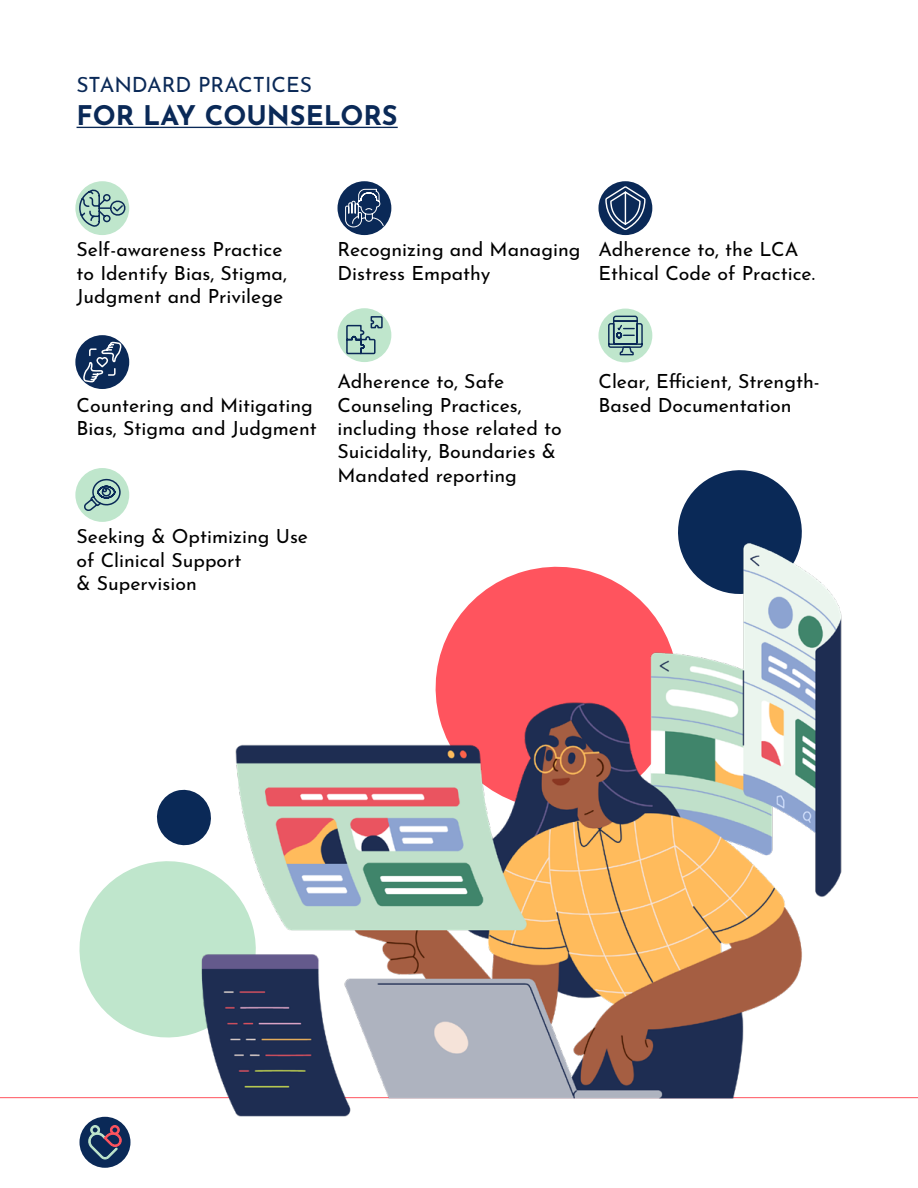
<style>
.page{position:relative;width:918px;height:1188px;background:#fff}
.page>*{position:absolute;margin:0;border:0;box-sizing:border-box;transform-origin:0 0}
.t1{font:700 27px "Josefin Sans";color:#0a2957}
.t2{font:21px "Josefin Sans";color:#0a2957}
.t3{font:19.5px/23.4px "Josefin Sans";color:#000}
</style>
<div class="page">
<hr style="left:77px;top:127px;width:321px;height:1px;background:#0a2957">
<div style="left:75px;top:181px;width:54px;height:54px;background:#bfe6cc;border-radius:50%"></div>
<div style="left:338px;top:181px;width:53px;height:54px;background:#0a2957;border-radius:50%"></div>
<div style="left:338px;top:308px;width:53px;height:54px;background:#bfe6cc;border-radius:50%"></div>
<div style="left:598px;top:181px;width:54px;height:54px;background:#0a2957;border-radius:50%"></div>
<div style="left:598px;top:309px;width:54px;height:53px;background:#bfe6cc;border-radius:50%"></div>
<div style="left:75px;top:335px;width:54px;height:54px;background:#0a2957;border-radius:50%"></div>
<div style="left:75px;top:468px;width:54px;height:54px;background:#bfe6cc;border-radius:50%"></div>
<svg style="left:78px;top:187px;width:47px;height:40px"></svg>
<svg style="left:83px;top:341px;width:39px;height:42px"></svg>
<svg style="left:84px;top:478px;width:37px;height:33px"></svg>
<svg style="left:345px;top:188px;width:40px;height:40px"></svg>
<svg style="left:604px;top:181px;width:42px;height:50px"></svg>
<svg style="left:345px;top:315px;width:38px;height:40px"></svg>
<svg style="left:607px;top:315px;width:36px;height:41px"></svg>
<svg style="left:79px;top:796px;width:87px;height:242px"></svg>
<svg style="left:685px;top:470px;width:110px;height:33px"></svg>
<hr style="left:0;top:1097px;width:918px;height:1px;background:#ff545e">
<div style="left:80px;top:1117px;width:50px;height:51px;background:#0a2957;border-radius:50%"></div>
<svg style="left:88px;top:1125px;width:34px;height:35px"></svg>
<img style="left:166px;top:503px;width:718px;height:614px">
<p class="t2" style="left:77px;top:67px;width:237px">STANDARD PRACTICES</p>
<h1 class="t1" style="left:77px;top:95px;width:323px">FOR LAY COUNSELORS</h1>
<p class="t3" style="left:77px;top:235px;width:212px">Self-awareness Practice to Identify Bias, Stigma,<br>Judgment and Privilege</p>
<p class="t3" style="left:338px;top:235px;width:244px">Recognizing and Managing<br>Distress Empathy</p>
<p class="t3" style="left:598px;top:235px;width:218px">Adherence to, the LCA<br>Ethical Code of Practice.</p>
<p class="t3" style="left:77px;top:391px;width:242px">Countering and Mitigating<br>Bias, Stigma and Judgment</p>
<p class="t3" style="left:77px;top:522px;width:233px">Seeking &amp; Optimizing Use of Clinical Support<br>&amp; Supervision</p>
<p class="t3" style="left:338px;top:367px;width:226px">Adherence to, Safe<br>Counseling Practices, including those related to<br>Suicidality, Boundaries &amp;<br>Mandated reporting</p>
<p class="t3" style="left:598px;top:367px;width:223px">Clear, Efficient, Strength-<br>Based Documentation</p>
</div>
